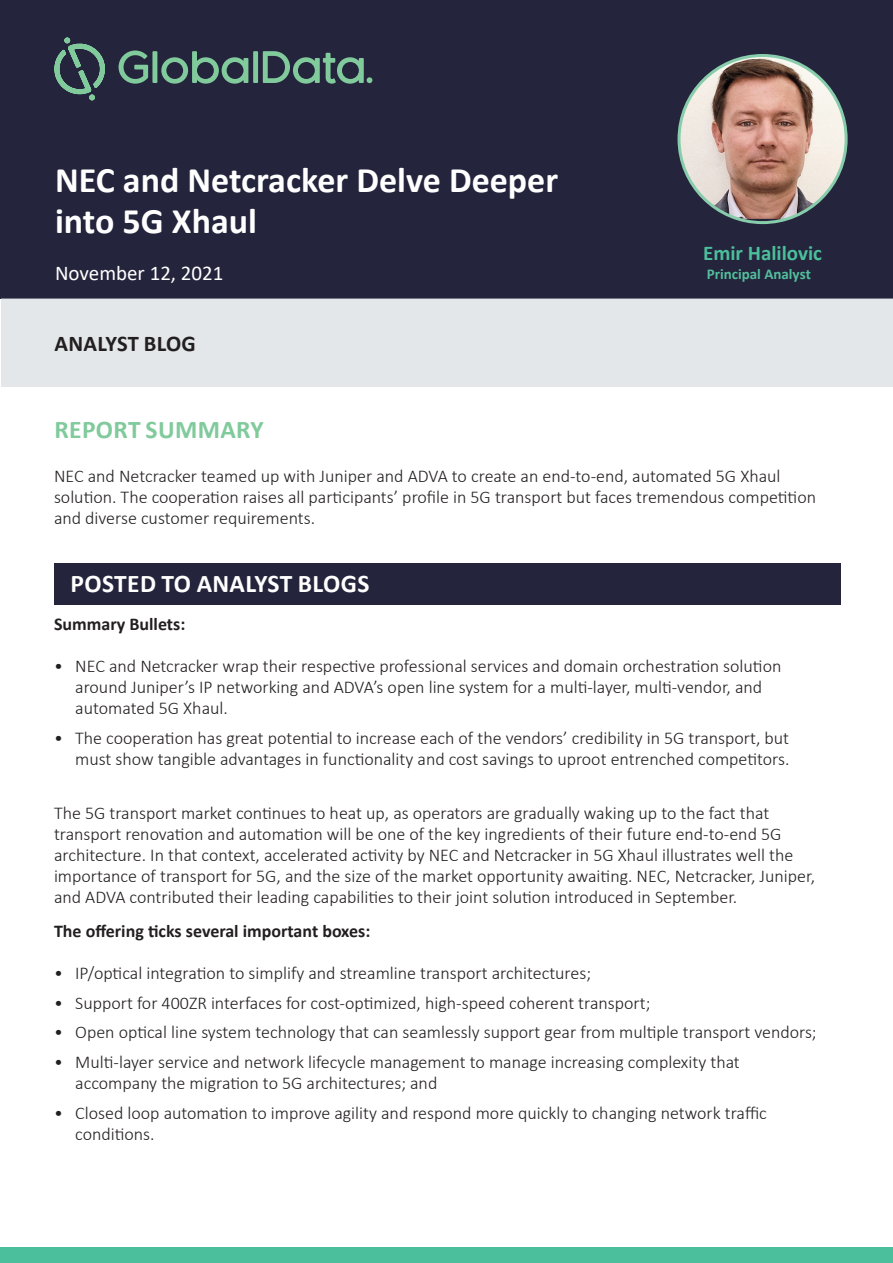
<style>
.page{position:relative;width:893px;height:1263px;background:#fff}
.page>*{position:absolute;margin:0;border:0;box-sizing:border-box;transform-origin:0 0}
.Heading_1{font:700 36px/41.2px "Calibri";color:#fff}
.t1{font:700 25.5px "Calibri";letter-spacing:.015em;color:#fff}
.t2{font:700 25.5px "Calibri";letter-spacing:.015em;color:#80ca9c}
.t3{font:700 22.5px "Calibri";letter-spacing:.015em;color:#231f20}
.t4{font:21px "Calibri";color:#fff}
.t5{font:700 21px "Calibri";color:#4bbf9b}
.Body{font:300 18px/21px "Calibri";color:#231f20}
.Body-2{font:700 18px "Calibri";color:#231f20}
.t6{font:700 15px "Calibri";color:#52bf9c}
</style>
<div class="page">
<div style="left:0;top:1247px;width:893px;height:16px;background:#4bbf9b"></div>
<div style="left:0;top:0;width:893px;height:298px;background:#24243c"></div>
<svg style="left:54px;top:37px;width:319px;height:63px"></svg>
<img style="left:681px;top:56px;width:165px;height:163px">
<div style="left:54px;top:563px;width:786px;height:42px;background:#24243c"></div>
<div style="left:1px;top:298px;width:891px;height:89px;background:#e3e7e9"></div>
<p class="Heading_1" style="left:55px;top:159px;width:505px">NEC and Netcracker Delve Deeper into 5G Xhaul</p>
<p class="t4" style="left:55px;top:258px;width:170px">November 12, 2021</p>
<p class="t3" style="left:54px;top:328px;width:143px">ANALYST BLOG</p>
<p class="t2" style="left:54px;top:411px;width:211px">REPORT SUMMARY</p>
<p class="t5" style="left:703px;top:238px;width:120px">Emir Halilovic</p>
<p class="t6" style="left:707px;top:264px;width:106px">Principal Analyst</p>
<p class="Body" style="left:54px;top:465px;width:764px">NEC and Netcracker teamed up with Juniper and ADVA to create an end-to-end, automated 5G Xhaul solution. The cooperation raises all participants’ profile in 5G transport but faces tremendous competition and diverse customer requirements.</p>
<p class="t1" style="left:71px;top:566px;width:300px">POSTED TO ANALYST BLOGS</p>
<p class="Body-2" style="left:54px;top:611px;width:133px">Summary Bullets:</p>
<p class="Body" style="left:75px;top:655px;width:708px;text-indent:-21px">• NEC and Netcracker wrap their respective professional services and domain orchestration solution around Juniper’s IP networking and ADVA’s open line system for a multi-layer, multi-vendor, and automated 5G Xhaul.</p>
<p class="Body" style="left:54px;top:727px;width:737px;text-align:right">• The cooperation has great potential to increase each of the vendors’ credibility in 5G transport, but must show tangible advantages in functionality and cost savings to uproot entrenched competitors.</p>
<p class="Body" style="left:54px;top:803px;width:763px">The 5G transport market continues to heat up, as operators are gradually waking up to the fact that transport renovation and automation will be one of the key ingredients of their future end-to-end 5G architecture. In that context, accelerated activity by NEC and Netcracker in 5G Xhaul illustrates well the importance of transport for 5G, and the size of the market opportunity awaiting. NEC, Netcracker, Juniper, and ADVA contributed their leading capabilities to their joint solution introduced in September.</p>
<p class="Body-2" style="left:54px;top:918px;width:318px">The offering ticks several important boxes:</p>
<p class="Body" style="left:54px;top:963px;width:539px">• IP/optical integration to simplify and streamline transport architectures;</p>
<p class="Body" style="left:54px;top:992px;width:598px">• Support for 400ZR interfaces for cost-optimized, high-speed coherent transport;</p>
<p class="Body" style="left:54px;top:1022px;width:764px">• Open optical line system technology that can seamlessly support gear from multiple transport vendors;</p>
<p class="Body" style="left:75px;top:1051px;width:666px;text-indent:-21px">• Multi-layer service and network lifecycle management to manage increasing complexity that accompany the migration to 5G architectures; and</p>
<p class="Body" style="left:75px;top:1102px;width:693px;text-indent:-21px">• Closed loop automation to improve agility and respond more quickly to changing network traffic conditions.</p>
</div>
